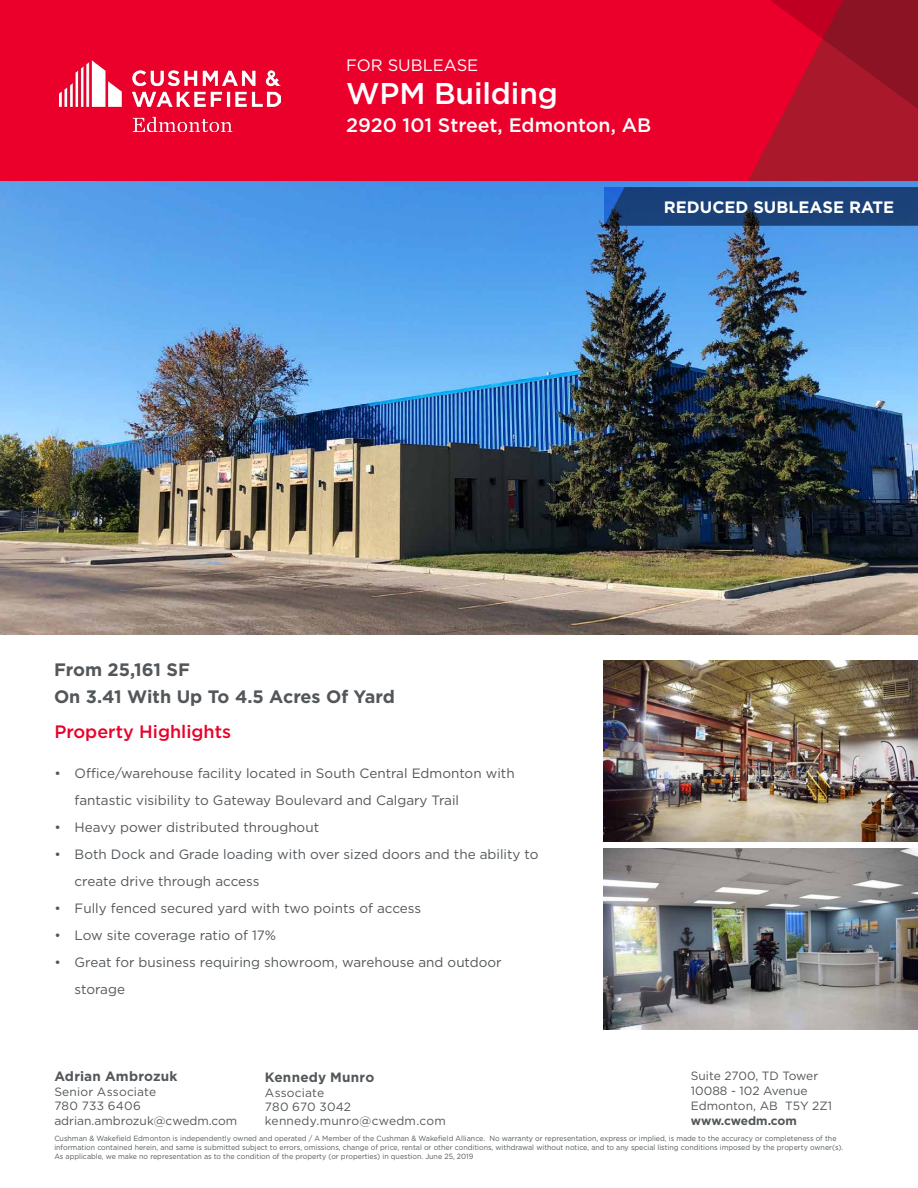
<style>
.page{position:relative;width:918px;height:1188px;background:#fff}
.page>*{position:absolute;margin:0;border:0;box-sizing:border-box;transform-origin:0 0}
.t1{font:500 30px "Gotham";letter-spacing:-.005em;color:#fff}
.t2{font:500 19.5px "Gotham";color:#fff}
.t3{font:700 18px/27px "Gotham";color:#53575a}
.t4{font:500 18px "Gotham";color:#ea002a}
.t5{font:700 16.5px "Gotham";color:#fff}
.t6{font:16.5px "Gotham";color:#fff}
.t7{font:13.5px/27px "Gotham";color:#53575a}
.t8{font:700 13.5px "Gotham";letter-spacing:.015em;color:#53575a}
.t9{font:12px/14.7px "Gotham";color:#53575a}
.t10{font:700 12px "Gotham";letter-spacing:-.005em;color:#53575a}
.t11{font:7.5px/9px "Gotham";color:#53575a;scale:.95 1}
</style>
<div class="page">
<img style="left:0;top:181px;width:918px;height:453px">
<svg style="left:604px;top:187px;width:314px;height:39px;background:#1a417a"></svg>
<div style="left:0;top:0;width:918px;height:181px;background:#ea002a"></div>
<svg style="left:748px;top:0;width:170px;height:181px"></svg>
<img style="left:59px;top:60px;width:222px;height:72px">
<img style="left:604px;top:661px;width:314px;height:181px">
<img style="left:604px;top:848px;width:314px;height:181px">
<h3 class="t6" style="left:346px;top:54px;width:134px">FOR SUBLEASE</h3>
<h1 class="t1" style="left:346px;top:74px;width:213px">WPM Building</h1>
<h2 class="t2" style="left:346px;top:113px;width:307px">2920 101 Street, Edmonton, AB</h2>
<h3 class="t5" style="left:664px;top:196px;width:232px">REDUCED SUBLEASE RATE</h3>
<h3 class="t3" style="left:54px;top:656px;width:342px">From 25,161 SF<br>On 3.41 With Up To 4.5 Acres Of Yard</h3>
<h3 class="t4" style="left:54px;top:720px;width:178px">Property Highlights</h3>
<h3 class="t7" style="left:75px;top:760px;width:442px;text-indent:-20px">• Office/warehouse facility located in South Central Edmonton with fantastic visibility to Gateway Boulevard and Calgary Trail</h3>
<h3 class="t7" style="left:54px;top:814px;width:266px">• Heavy power distributed throughout</h3>
<h3 class="t7" style="left:75px;top:841px;width:466px;text-indent:-20px">• Both Dock and Grade loading with over sized doors and the ability to create drive through access</h3>
<h3 class="t7" style="left:54px;top:895px;width:368px">• Fully fenced secured yard with two points of access</h3>
<h3 class="t7" style="left:54px;top:922px;width:223px">• Low site coverage ratio of 17%</h3>
<h3 class="t7" style="left:75px;top:949px;width:429px;text-indent:-20px">• Great for business requiring showroom, warehouse and outdoor storage</h3>
<h3 class="t8" style="left:54px;top:1068px;width:125px">Adrian Ambrozuk</h3>
<h3 class="t9" style="left:54px;top:1084px;width:185px">Senior Associate<br>780 733 6406 adrian.ambrozuk@cwedm.com</h3>
<h3 class="t8" style="left:265px;top:1069px;width:111px">Kennedy Munro</h3>
<h3 class="t9" style="left:265px;top:1085px;width:182px">Associate<br>780 670 3042 kennedy.munro@cwedm.com</h3>
<h3 class="t9" style="left:691px;top:1068px;width:143px">Suite 2700, TD Tower<br>10088 - 102 Avenue<br>Edmonton, AB T5Y 2Z1</h3>
<h3 class="t10" style="left:691px;top:1112px;width:108px">www.cwedm.com</h3>
<p class="t11" style="left:54px;top:1134px;width:832px">Cushman &amp; Wakefield Edmonton is independently owned and operated / A Member of the Cushman &amp; Wakefield Alliance. No warranty or representation, express or implied, is made to the accuracy or completeness of the information contained herein, and same is submitted subject to errors, omissions, change of price, rental or other conditions, withdrawal without notice, and to any special listing conditions imposed by the property owner(s).<br>As applicable, we make no representation as to the condition of the property (or properties) in question. June 25, 2019</p>
</div>
